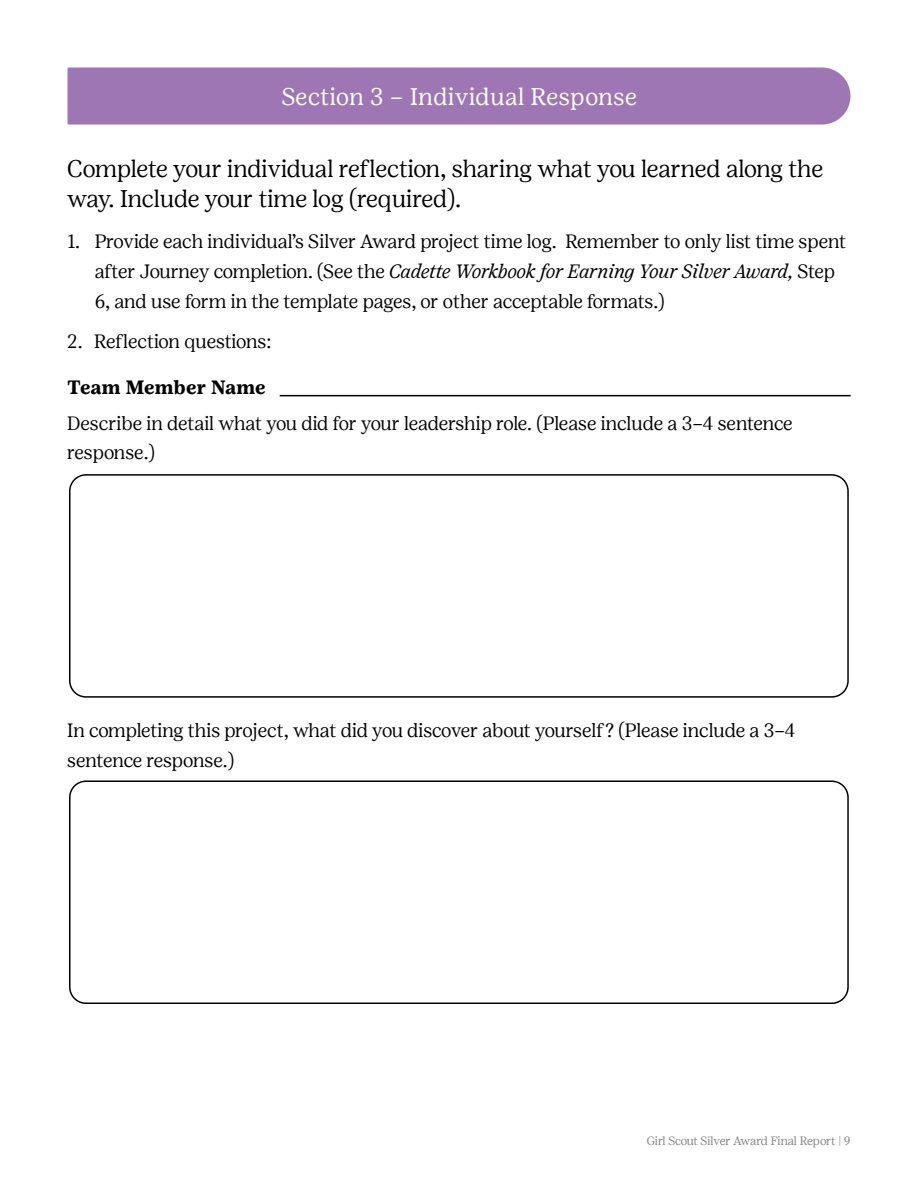
<style>
.page{position:relative;width:918px;height:1188px;background:#fff}
.page>*{position:absolute;margin:0;border:0;box-sizing:border-box;transform-origin:0 0}
.t1{font:300 24px/30px "Girl Scout Display";letter-spacing:-.005em;color:#000}
.t2{font:24px "Girl Scout Text";color:#fff}
.t3{font:300 19.2px/30px "Girl Scout Display";color:#000}
.t4{font:700 19.2px "Girl Scout Text";color:#000}
.t5{font:300 12px "Girl Scout Display";letter-spacing:-.02em;color:#808285}
.s1{font-style:italic}
</style>
<div class="page">
<hr style="left:280px;top:395px;width:571px;height:1px;background:#000">
<div style="left:68px;top:67px;width:783px;height:58px;background:#9e76b4"></div>
<div style="left:69px;top:474px;width:780px;height:224px;border:2px solid #000;border-radius:16px"></div>
<div style="left:69px;top:780px;width:780px;height:224px;border:2px solid #000;border-radius:16px"></div>
<p class="t2" style="left:282px;top:82px;width:357px">Section 3 – Individual Response</p>
<p class="t1" style="left:67px;top:153px;width:757px">Complete your individual reflection, sharing what you learned along the way. Include your time log (required).</p>
<p class="t3" style="left:95px;top:226px;width:753px;text-indent:-27px">1. Provide each individual’s Silver Award project time log. Remember to only list time spent after Journey completion. (See the <span class="s1">Cadette Workbook for Earning Your Silver Award,</span> Step<br>6, and use form in the template pages, or other acceptable formats.)</p>
<p class="t3" style="left:67px;top:326px;width:205px">2. Reflection questions:</p>
<p class="t4" style="left:68px;top:376px;width:200px">Team Member Name</p>
<p class="t3" style="left:67px;top:408px;width:727px">Describe in detail what you did for your leadership role. (Please include a 3–4 sentence response.)</p>
<p class="t3" style="left:67px;top:715px;width:730px">In completing this project, what did you discover about yourself? (Please include a 3–4 sentence response.)</p>
<p class="t5" style="left:647px;top:1134px;width:205px">Girl Scout Silver Award Final Report | 9</p>
</div>
